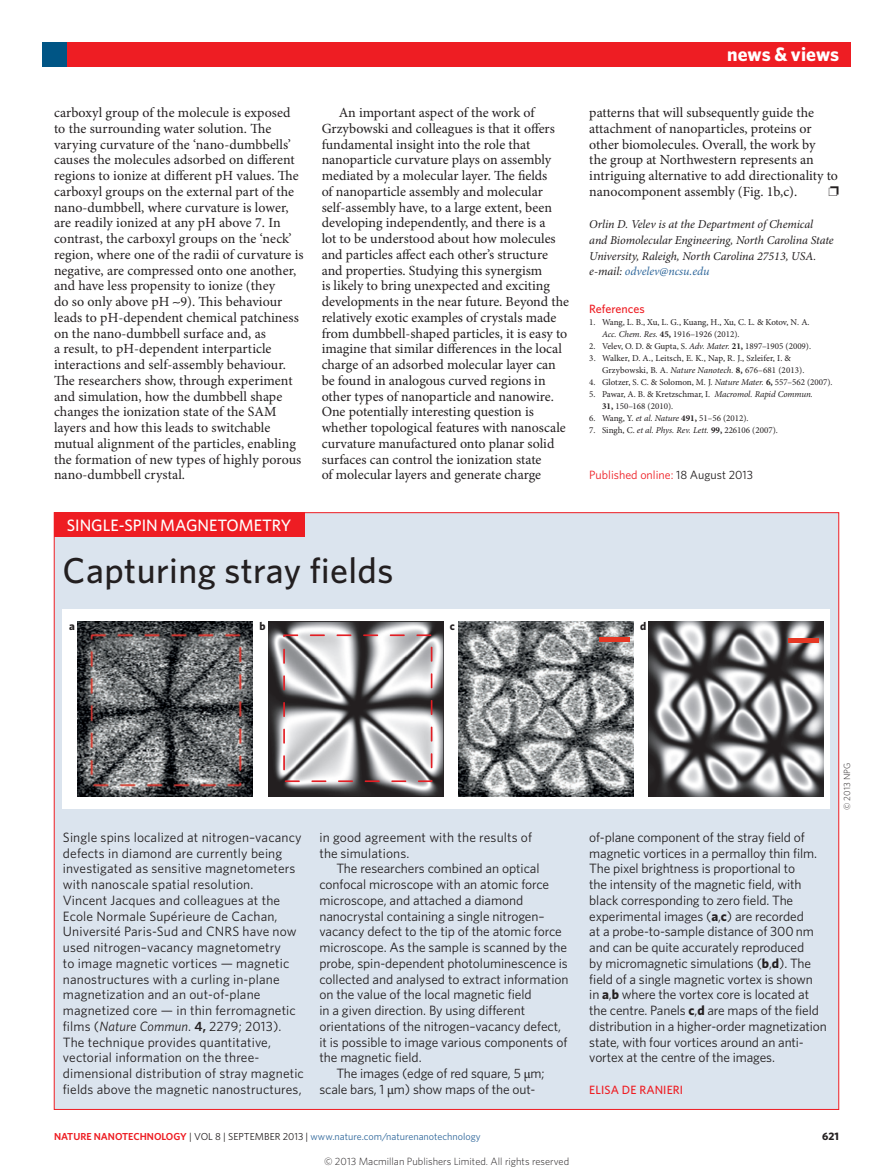
<style>
.page{position:relative;width:893px;height:1174px;background:#fff}
.page>*{position:absolute;margin:0;border:0;box-sizing:border-box;transform-origin:0 0}
.Pic_story_title{font:500 36px "Whitney";letter-spacing:.01em;color:#231f20}
.t1{font:700 19.5px "Whitney";color:#fff}
.Pic_story_subject{font:500 16.5px "Whitney";color:#fff}
.Body_text{font:13.95px/15.8px "Minion Pro";color:#231f20}
.Pic_story_body_text{font:13.5px/15.8px "Whitney";letter-spacing:-.01em;color:#231f20}
.Pic_story_body_firs{font:13.5px/15.8px "Whitney";letter-spacing:.01em;color:#231f20}
.Author_information{font:italic 12px/15.8px "Minion Pro";letter-spacing:-.005em;color:#231f20}
.Published_Corrected{font:12px "Whitney";color:#ee1d23}
.Pic_story_author{font:500 12px "Whitney";letter-spacing:.01em;color:#ee1d23}
.Ref_head{font:500 12px "Whitney";color:#ee1d23}
.t2{font:700 11.4px "Whitney";color:#231f20}
.t3{font:700 10.8px "Whitney";color:#231f20}
.t4{font:300 10.5px "Whitney";color:#231f20}
.t5{font:10.2px "Whitney";color:#2f679b}
.References{font:9px/12px "Minion Pro";color:#231f20}
.Picture_credit{font:300 9px "Whitney";color:#231f20}
.s1{color:#2f679b}
.s2{font-style:italic}
.s3{font-weight:700}
.s4{color:#231f20}
.s5{font-weight:600}
.s6{font-family:"Minion Pro"}
.s7{font-weight:600;color:#ee1d23}
</style>
<div class="page">
<div style="left:43px;top:43px;width:807px;height:24px;background:#ee1d23"></div>
<div style="left:43px;top:43px;width:24px;height:24px;background:#005585"></div>
<div style="left:54px;top:512px;width:785px;height:597px;background:#dbe4ee;border:1px solid #ee1d23"></div>
<div style="left:54px;top:512px;width:250px;height:24px;background:#ee1d23"></div>
<div style="left:63px;top:609px;width:767px;height:199px;background:#fff"></div>
<img style="left:458px;top:622px;width:175px;height:175px">
<hr style="left:599px;top:637px;width:30px;height:4px;background:#e53724">
<img style="left:649px;top:622px;width:175px;height:175px">
<hr style="left:788px;top:638px;width:30px;height:4px;background:#e53724">
<img style="left:268px;top:622px;width:175px;height:175px">
<svg style="left:283px;top:634px;width:149px;height:148px"></svg>
<img style="left:78px;top:621px;width:175px;height:175px">
<h2 class="t1" style="left:727px;top:41px;width:114px">news &amp; views</h2>
<p class="Body_text" style="left:54px;top:105px;width:251px">carboxyl group of the molecule is exposed to the surrounding water solution. The varying curvature of the ‘nano-dumbbells’ causes the molecules adsorbed on different regions to ionize at different pH values. The carboxyl groups on the external part of the nano-dumbbell, where curvature is lower, are readily ionized at any pH above 7. In contrast, the carboxyl groups on the ‘neck’ region, where one of the radii of curvature is negative, are compressed onto one another, and have less propensity to ionize (they<br>do so only above pH 9). This behaviour leads to pH-dependent chemical patchiness on the nano-dumbbell surface and, as<br>a result, to pH-dependent interparticle interactions and self-assembly behaviour.<br>The researchers show, through experiment and simulation, how the dumbbell shape changes the ionization state of the SAM layers and how this leads to switchable mutual alignment of the particles, enabling the formation of new types of highly porous nano-dumbbell crystal.</p>
<p class="Body_text" style="left:322px;top:105px;width:249px;text-indent:17px">An important aspect of the work of Grzybowski and colleagues is that it offers fundamental insight into the role that nanoparticle curvature plays on assembly mediated by a molecular layer. The fields<br>of nanoparticle assembly and molecular self-assembly have, to a large extent, been developing independently, and there is a<br>lot to be understood about how molecules and particles affect each other’s structure and properties. Studying this synergism<br>is likely to bring unexpected and exciting developments in the near future. Beyond the relatively exotic examples of crystals made from dumbbell-shaped particles, it is easy to imagine that similar differences in the local charge of an adsorbed molecular layer can be found in analogous curved regions in other types of nanoparticle and nanowire.<br>One potentially interesting question is whether topological features with nanoscale curvature manufactured onto planar solid surfaces can control the ionization state<br>of molecular layers and generate charge</p>
<p class="Body_text" style="left:589px;top:105px;width:250px">patterns that will subsequently guide the attachment of nanoparticles, proteins or other biomolecules. Overall, the work by<br>the group at Northwestern represents an intriguing alternative to add directionality to nanocomponent assembly (Fig. 1b,c).</p>
<p class="Author_information" style="left:589px;top:217px;width:246px">Orlin D. Velev is at the Department of Chemical and Biomolecular Engineering, North Carolina State University, Raleigh, North Carolina 27513, USA. e-mail: <span class="s1">odvelev@ncsu.edu</span></p>
<p class="Ref_head" style="left:589px;top:301px;width:57px">References</p>
<p class="References" style="left:602px;top:317px;width:209px;text-indent:-13px">1. Wang, L. B., Xu, L. G., Kuang, H., Xu, C. L. &amp; Kotov, N. A.<br><span class="s2">Acc. Chem. Res.</span> <span class="s3">45,</span> 1916–1926 (2012).</p>
<p class="References" style="left:589px;top:341px;width:223px">2. Velev, O. D. &amp; Gupta, S. <span class="s2">Adv. Mater.</span> <span class="s3">21,</span> 1897–1905 (2009).</p>
<p class="References" style="left:602px;top:353px;width:204px;text-indent:-13px">3. Walker, D. A., Leitsch, E. K., Nap, R. J., Szleifer, I. &amp;<br>Grzybowski, B. A. <span class="s2">Nature Nanotech.</span> <span class="s3">8,</span> 676–681 (2013).</p>
<p class="References" style="left:589px;top:377px;width:245px">4. Glotzer, S. C. &amp; Solomon, M. J. <span class="s2">Nature Mater.</span> <span class="s3">6,</span> 557–562 (2007).</p>
<p class="References" style="left:602px;top:389px;width:212px;text-indent:-13px">5. Pawar, A. B. &amp; Kretzschmar, I. <span class="s2">Macromol. Rapid Commun.<br></span><span class="s3">31,</span> 150–168 (2010).</p>
<p class="References" style="left:589px;top:413px;width:161px">6. Wang, Y. <span class="s2">et al. Nature</span> <span class="s3">491,</span> 51–56 (2012).</p>
<p class="References" style="left:589px;top:425px;width:190px">7. Singh, C. <span class="s2">et al. Phys. Rev. Lett.</span> <span class="s3">99,</span> 226106 (2007).</p>
<p class="Published_Corrected" style="left:589px;top:467px;width:165px">Published online: <span class="s4">18 August 2013</span></p>
<p class="Pic_story_subject" style="left:67px;top:514px;width:226px">SINGLE-SPIN MAGNETOMETRY</p>
<p class="Pic_story_title" style="left:63px;top:546px;width:332px">Capturing stray fields</p>
<p class="t2" style="left:69px;top:618px;width:7px">a</p>
<p class="t2" style="left:260px;top:618px;width:8px">b</p>
<p class="t2" style="left:450px;top:618px;width:7px">c</p>
<p class="t2" style="left:640px;top:618px;width:8px">d</p>
<p class="Pic_story_body_firs" style="left:63px;top:829px;width:242px">Single spins localized at nitrogen–vacancy defects in diamond are currently being investigated as sensitive magnetometers with nanoscale spatial resolution.<br>Vincent Jacques and colleagues at the Ecole Normale Supérieure de Cachan, Université Paris-Sud and CNRS have now used nitrogen–vacancy magnetometry<br>to image magnetic vortices — magnetic nanostructures with a curling in-plane magnetization and an out-of-plane magnetized core — in thin ferromagnetic films (<span class="s2">Nature Commun</span>. <span class="s5">4,</span> 2279; 2013).<br>The technique provides quantitative, vectorial information on the three&shy;dimensional distribution of stray magnetic fields above the magnetic nanostructures,</p>
<p class="Pic_story_body_firs" style="left:319px;top:829px;width:214px">in good agreement with the results of the simulations.</p>
<p class="Pic_story_body_text" style="left:319px;top:860px;width:251px;text-indent:17px">The researchers combined an optical confocal microscope with an atomic force microscope, and attached a diamond nanocrystal containing a single nitrogen– vacancy defect to the tip of the atomic force microscope. As the sample is scanned by the probe, spin-dependent photoluminescence is collected and analysed to extract information on the value of the local magnetic field<br>in a given direction. By using different orientations of the nitrogen–vacancy defect, it is possible to image various components of the magnetic field.</p>
<p class="Pic_story_body_text" style="left:319px;top:1065px;width:227px;text-indent:17px">The images (edge of red square, 5 <span class="s6">μ</span>m; scale bars, 1 <span class="s6">μ</span>m) show maps of the out-</p>
<p class="Pic_story_body_text" style="left:589px;top:829px;width:239px">of-plane component of the stray field of magnetic vortices in a permalloy thin film.<br>The pixel brightness is proportional to<br>the intensity of the magnetic field, with black corresponding to zero field. The experimental images (<span class="s3">a</span>,<span class="s3">c</span>) are recorded<br>at a probe-to-sample distance of 300 nm and can be quite accurately reproduced<br>by micromagnetic simulations (<span class="s3">b</span>,<span class="s3">d</span>). The field of a single magnetic vortex is shown<br>in <span class="s3">a</span>,<span class="s3">b</span> where the vortex core is located at the centre. Panels <span class="s3">c</span>,<span class="s3">d</span> are maps of the field distribution in a higher-order magnetization state, with four vortices around an anti&shy;vortex at the centre of the images.</p>
<p class="Pic_story_author" style="left:589px;top:1081px;width:95px">ELISA DE RANIERI</p>
<p class="Picture_credit" style="left:841px;top:810px;width:49px;rotate:-90deg">© 2013 NPG</p>
<p class="t5" style="left:54px;top:1129px;width:428px"><span class="s7">NATURE NANOTECHNOLOGY</span> <span class="s4">| VOL 8 | SEPTEMBER 2013 |</span> www.nature.com/naturenanotechnology</p>
<p class="t3" style="left:822px;top:1129px;width:18px">621</p>
<p class="t4" style="left:324px;top:1154px;width:247px">© 2013 Macmillan Publishers Limited. All rights reserved</p>
</div>
